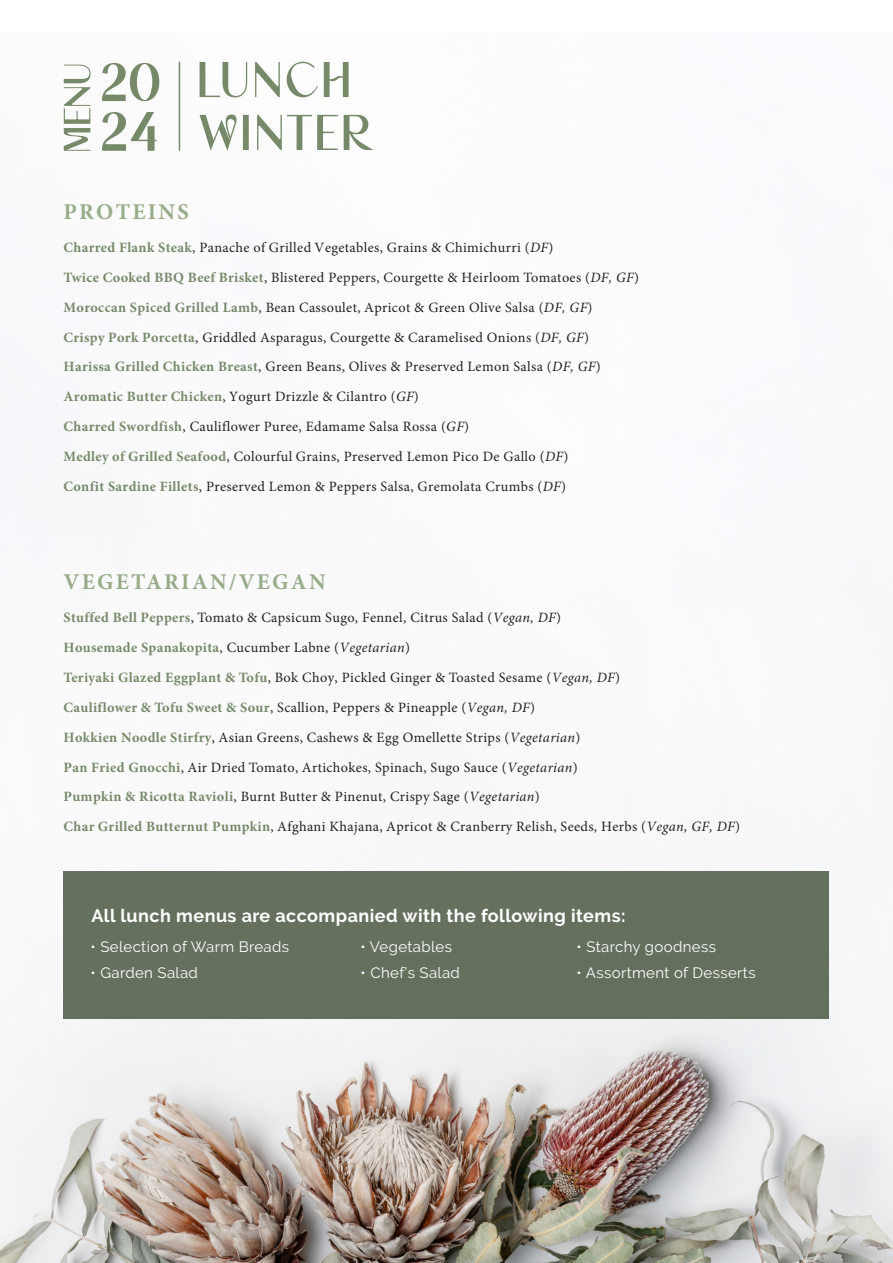
<style>
.page{position:relative;width:893px;height:1263px;background:#fff}
.page>*{position:absolute;margin:0;border:0;box-sizing:border-box;transform-origin:0 0}
.t1{font:700 22.5px "Minion Pro";letter-spacing:.1em;color:#98ac89}
.t2{font:700 18px "Raleway";letter-spacing:.025em;color:#fff}
.t3{font:15px "Raleway";letter-spacing:.025em;color:#fff}
.t4{font:14.25px/29.8px "Minion Pro";letter-spacing:.025em;color:#231f20}
.s1{font-weight:700;color:#768969}
.s2{font-style:italic}
</style>
<div class="page">
<img style="left:0;top:61px;width:893px;height:1202px">
<svg style="left:102px;top:63px;width:57px;height:38px"></svg>
<hr style="left:179px;top:62px;width:1px;height:89px;background:#768969">
<svg style="left:200px;top:114px;width:174px;height:37px"></svg>
<svg style="left:102px;top:112px;width:55px;height:39px"></svg>
<svg style="left:64px;top:65px;width:27px;height:86px"></svg>
<svg style="left:200px;top:62px;width:149px;height:35px"></svg>
<div style="left:64px;top:872px;width:765px;height:147px;background:#65705e"></div>
<p class="t1" style="left:63px;top:196px;width:127px">PROTEINS</p>
<p class="t4" style="left:63px;top:233px;width:577px"><span class="s1">Charred Flank Steak</span>, Panache of Grilled Vegetables, Grains &amp; Chimichurri (<span class="s2">DF</span>)<br><span class="s1">Twice Cooked BBQ Beef Brisket</span>, Blistered Peppers, Courgette &amp; Heirloom Tomatoes (<span class="s2">DF, GF</span>)<br><span class="s1">Moroccan Spiced Grilled Lamb</span>, Bean Cassoulet, Apricot &amp; Green Olive Salsa (<span class="s2">DF, GF</span>)<br><span class="s1">Crispy Pork Porcetta</span>, Griddled Asparagus, Courgette &amp; Caramelised Onions (<span class="s2">DF, GF</span>)<br><span class="s1">Harissa Grilled Chicken Breast</span>, Green Beans, Olives &amp; Preserved Lemon Salsa (<span class="s2">DF, GF</span>)<br><span class="s1">Aromatic Butter Chicken</span>, Yogurt Drizzle &amp; Cilantro (<span class="s2">GF</span>)<br><span class="s1">Charred Swordfish</span>, Cauliflower Puree, Edamame Salsa Rossa (<span class="s2">GF</span>)<br><span class="s1">Medley of Grilled Seafood</span>, Colourful Grains, Preserved Lemon Pico De Gallo (<span class="s2">DF</span>)<br><span class="s1">Confit Sardine Fillets</span>, Preserved Lemon &amp; Peppers Salsa, Gremolata Crumbs (<span class="s2">DF</span>)</p>
<p class="t1" style="left:63px;top:566px;width:264px">VEGETARIAN/VEGAN</p>
<p class="t4" style="left:63px;top:603px;width:678px"><span class="s1">Stuffed Bell Peppers</span>, Tomato &amp; Capsicum Sugo, Fennel, Citrus Salad (<span class="s2">Vegan, DF</span>)<br><span class="s1">Housemade Spanakopita</span>, Cucumber Labne (<span class="s2">Vegetarian</span>)<br><span class="s1">Teriyaki Glazed Eggplant &amp; Tofu</span>, Bok Choy, Pickled Ginger &amp; Toasted Sesame (<span class="s2">Vegan, DF</span>)<br><span class="s1">Cauliflower &amp; Tofu Sweet &amp; Sour</span>, Scallion, Peppers &amp; Pineapple (<span class="s2">Vegan, DF</span>)<br><span class="s1">Hokkien Noodle Stirfry</span>, Asian Greens, Cashews &amp; Egg Omellette Strips (<span class="s2">Vegetarian</span>)<br><span class="s1">Pan Fried Gnocchi</span>, Air Dried Tomato, Artichokes, Spinach, Sugo Sauce (<span class="s2">Vegetarian</span>)<br><span class="s1">Pumpkin &amp; Ricotta Ravioli</span>, Burnt Butter &amp; Pinenut, Crispy Sage (<span class="s2">Vegetarian</span>)<br><span class="s1">Char Grilled Butternut Pumpkin</span>, Afghani Khajana, Apricot &amp; Cranberry Relish, Seeds, Herbs (<span class="s2">Vegan, GF, DF</span>)</p>
<p class="t2" style="left:91px;top:905px;width:536px">All lunch menus are accompanied with the following items:</p>
<p class="t3" style="left:91px;top:938px;width:200px">• Selection of Warm Breads</p>
<p class="t3" style="left:361px;top:938px;width:93px">• Vegetables</p>
<p class="t3" style="left:577px;top:938px;width:141px">• Starchy goodness</p>
<p class="t3" style="left:91px;top:963px;width:109px">• Garden Salad</p>
<p class="t3" style="left:361px;top:963px;width:101px">• Chef’s Salad</p>
<p class="t3" style="left:577px;top:963px;width:181px">• Assortment of Desserts</p>
</div>
